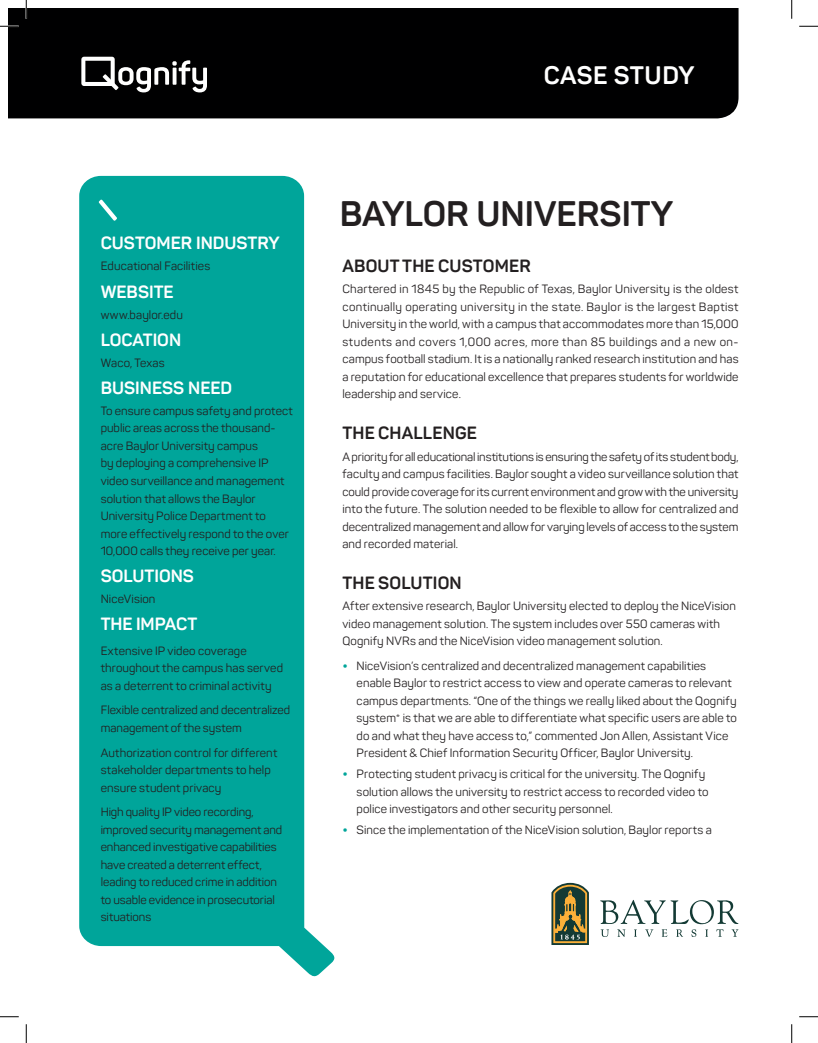
<style>
.page{position:relative;width:818px;height:1043px;background:#fff}
.page>*{position:absolute;margin:0;border:0;box-sizing:border-box;transform-origin:0 0}
.t1{font:700 35px "Panton";color:#231f20}
.t2{font:700 25px "Panton";letter-spacing:.02em;color:#fff}
.t3{font:700 17.5px "Panton";color:#fff}
.t4{font:700 17.5px "Panton";letter-spacing:.01em;color:#231f20}
.t5{font:11.88px/17.5px "Panton";letter-spacing:.01em;color:#231f20}
.s1{font-weight:700;font-size:15px;color:#00a59a}
</style>
<div class="page">
<svg style="left:79px;top:176px;width:256px;height:801px;background:#26b2a9"></svg>
<div style="left:9px;top:9px;width:729px;height:109px;background:#000001"></div>
<svg style="left:81px;top:57px;width:126px;height:35px"></svg>
<svg style="left:98px;top:199px;width:19px;height:22px"></svg>
<svg style="left:551px;top:882px;width:38px;height:63px;background:#6e6e46"></svg>
<svg style="left:600px;top:899px;width:138px;height:38px"></svg>
<svg style="left:0;top:25px;width:19px;height:2px"></svg>
<svg style="left:799px;top:25px;width:19px;height:2px"></svg>
<svg style="left:0;top:1016px;width:19px;height:1px"></svg>
<svg style="left:799px;top:1016px;width:19px;height:1px"></svg>
<svg style="left:25px;top:0;width:2px;height:19px"></svg>
<svg style="left:25px;top:1024px;width:2px;height:18px"></svg>
<svg style="left:791px;top:0;width:1px;height:19px"></svg>
<svg style="left:791px;top:1024px;width:1px;height:18px"></svg>
<h3 class="t3" style="left:101px;top:232px;width:180px">CUSTOMER INDUSTRY</h3>
<p class="t5" style="left:101px;top:257px;width:111px">Educational Facilities</p>
<h3 class="t3" style="left:101px;top:280px;width:75px">WEBSITE</h3>
<p class="t5" style="left:101px;top:306px;width:84px">www.baylor.edu</p>
<h3 class="t3" style="left:101px;top:328px;width:82px">LOCATION</h3>
<p class="t5" style="left:101px;top:354px;width:66px">Waco, Texas</p>
<h3 class="t3" style="left:101px;top:377px;width:133px">BUSINESS NEED</h3>
<p class="t5" style="left:101px;top:402px;width:193px">To ensure campus safety and protect public areas across the thousand&shy;acre Baylor University campus<br>by deploying a comprehensive IP video surveillance and management solution that allows the Baylor University Police Department to more effectively respond to the over 10,000 calls they receive per year.</p>
<h3 class="t3" style="left:101px;top:565px;width:95px">SOLUTIONS</h3>
<p class="t5" style="left:101px;top:590px;width:56px">NiceVision</p>
<h3 class="t3" style="left:101px;top:613px;width:98px">THE IMPACT</h3>
<p class="t5" style="left:101px;top:642px;width:184px">Extensive IP video coverage throughout the campus has served as a deterrent to criminal activity</p>
<p class="t5" style="left:101px;top:701px;width:191px">Flexible centralized and decentralized management of the system</p>
<p class="t5" style="left:101px;top:743px;width:178px">Authorization control for different stakeholder departments to help ensure student privacy</p>
<p class="t5" style="left:101px;top:803px;width:183px">High quality IP video recording, improved security management and enhanced investigative capabilities have created a deterrent effect, leading to reduced crime in addition to usable evidence in prosecutorial situations</p>
<h2 class="t2" style="left:544px;top:59px;width:152px">CASE STUDY</h2>
<h1 class="t1" style="left:340px;top:191px;width:335px">BAYLOR UNIVERSITY</h1>
<h3 class="t4" style="left:342px;top:255px;width:190px">ABOUT THE CUSTOMER</h3>
<p class="t5" style="left:342px;top:280px;width:397px;text-align:justify">Chartered in 1845 by the Republic of Texas, Baylor University is the oldest continually operating university in the state. Baylor is the largest Baptist University in the world, with a campus that accommodates more than 15,000 students and covers 1,000 acres, more than 85 buildings and a new on&shy;campus football stadium. It is a nationally ranked research institution and has a reputation for educational excellence that prepares students for worldwide leadership and service.</p>
<h3 class="t4" style="left:342px;top:422px;width:136px">THE CHALLENGE</h3>
<p class="t5" style="left:342px;top:447px;width:397px;text-align:justify">A priority for all educational institutions is ensuring the safety of its student body, faculty and campus facilities. Baylor sought a video surveillance solution that could provide coverage for its current environment and grow with the university into the future. The solution needed to be flexible to allow for centralized and decentralized management and allow for varying levels of access to the system and recorded material.</p>
<h3 class="t4" style="left:342px;top:572px;width:121px">THE SOLUTION</h3>
<p class="t5" style="left:342px;top:597px;width:395px">After extensive research, Baylor University elected to deploy the NiceVision video management solution. The system includes over 550 cameras with<br>Qognify NVRs and the NiceVision video management solution.</p>
<p class="t5" style="left:356px;top:657px;width:382px;text-indent:-14px"><span class="s1">•</span> NiceVision’s centralized and decentralized management capabilities enable Baylor to restrict access to view and operate cameras to relevant campus departments. “One of the things we really liked about the Qognify system* is that we are able to differentiate what specific users are able to do and what they have access to,” commented Jon Allen, Assistant Vice President &amp; Chief Information Security Officer, Baylor University.</p>
<p class="t5" style="left:356px;top:765px;width:353px;text-indent:-14px"><span class="s1">•</span> Protecting student privacy is critical for the university. The Qognify solution allows the university to restrict access to recorded video to police investigators and other security personnel.</p>
<p class="t5" style="left:342px;top:821px;width:371px"><span class="s1">•</span> Since the implementation of the NiceVision solution, Baylor reports a</p>
</div>
